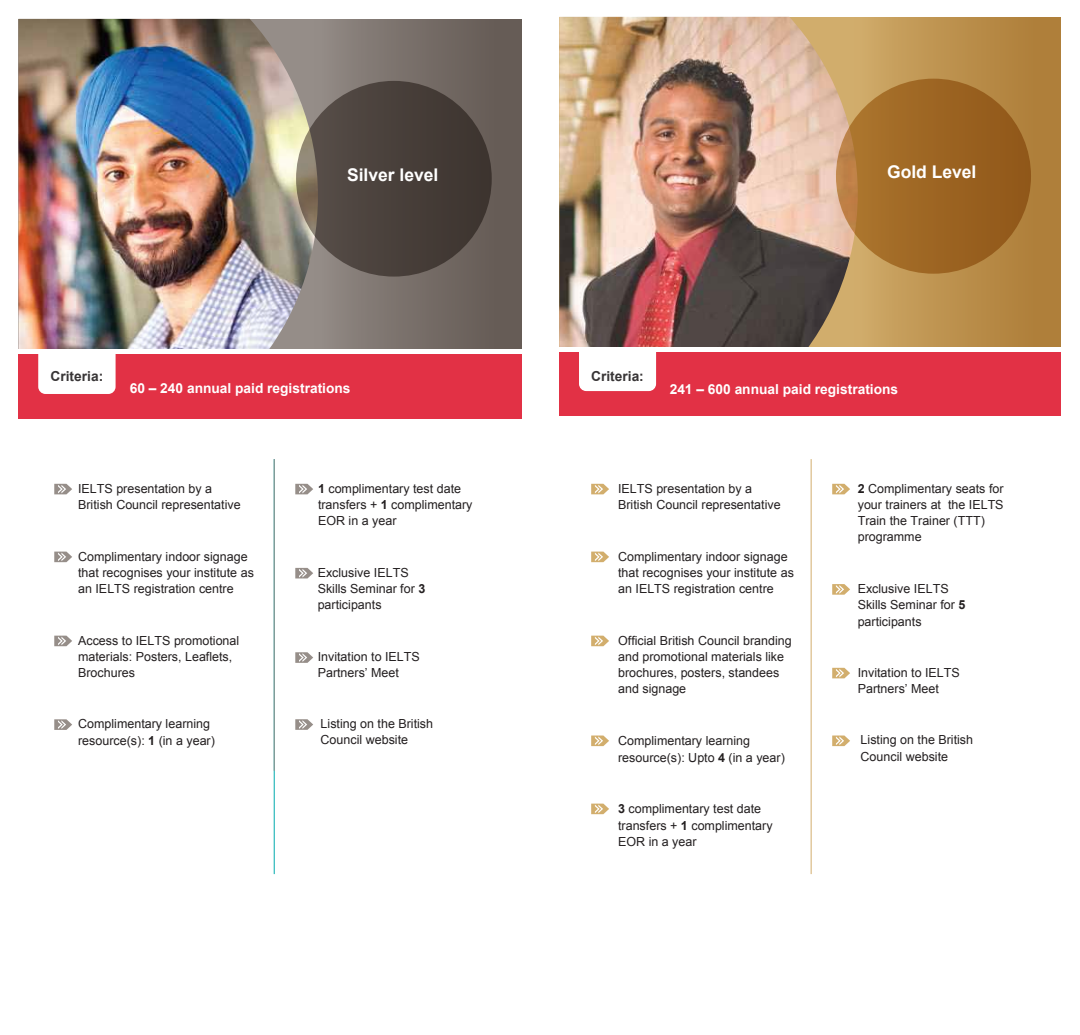
<style>
.page{position:relative;width:1080px;height:1035px;background:#fff}
.page>*{position:absolute;margin:0;border:0;box-sizing:border-box;transform-origin:0 0}
.t1{font:700 17.5px "Arial";color:#fff}
.t2{font:700 13.75px "Arial";color:#fff}
.t3{font:700 13.75px "Arial";color:#383536}
.t4{font:12.5px/16.2px "Arial";color:#231f20}
.s1{font-weight:700}
</style>
<div class="page">
<img style="left:559px;top:17px;width:502px;height:330px">
<svg style="left:836px;top:79px;width:195px;height:195px;background:#9e6624"></svg>
<div style="left:559px;top:351px;width:502px;height:64px;background:#e23145"></div>
<div style="left:579px;top:351px;width:77px;height:40px;background:#fff"></div>
<img style="left:18px;top:19px;width:504px;height:400px">
<div style="left:18px;top:354px;width:504px;height:64px;background:#e23145"></div>
<hr style="left:18px;top:350px;width:504px;height:4px;background:#fff">
<div style="left:38px;top:354px;width:78px;height:40px;background:#fff"></div>
<svg style="left:296px;top:81px;width:196px;height:196px;background:#4c433d"></svg>
<svg style="left:54px;top:484px;width:18px;height:10px"></svg>
<svg style="left:54px;top:552px;width:18px;height:10px"></svg>
<svg style="left:54px;top:636px;width:18px;height:10px"></svg>
<svg style="left:54px;top:719px;width:18px;height:11px"></svg>
<svg style="left:295px;top:484px;width:18px;height:10px"></svg>
<svg style="left:295px;top:568px;width:18px;height:10px"></svg>
<svg style="left:295px;top:652px;width:18px;height:11px"></svg>
<svg style="left:295px;top:719px;width:18px;height:11px"></svg>
<svg style="left:591px;top:484px;width:18px;height:10px"></svg>
<svg style="left:591px;top:552px;width:18px;height:10px"></svg>
<svg style="left:591px;top:636px;width:18px;height:10px"></svg>
<svg style="left:591px;top:736px;width:18px;height:10px"></svg>
<svg style="left:591px;top:804px;width:18px;height:10px"></svg>
<svg style="left:832px;top:484px;width:18px;height:10px"></svg>
<svg style="left:832px;top:584px;width:18px;height:11px"></svg>
<svg style="left:832px;top:668px;width:18px;height:10px"></svg>
<svg style="left:832px;top:736px;width:18px;height:10px"></svg>
<hr style="left:811px;top:459px;width:1px;height:415px;background:#d2ae6d">
<hr style="left:274px;top:459px;width:1px;height:312px;background:#968e89">
<h1 class="t1" style="left:347px;top:163px;width:93px">Silver level</h1>
<p class="t3" style="left:51px;top:367px;width:54px">Criteria:</p>
<p class="t2" style="left:130px;top:380px;width:222px">60 – 240 annual paid registrations</p>
<p class="t4" style="left:78px;top:480px;width:164px">IELTS presentation by a<br>British Council representative</p>
<p class="t4" style="left:78px;top:548px;width:177px">Complimentary indoor signage that recognises your institute as an IELTS registration centre</p>
<p class="t4" style="left:78px;top:632px;width:163px">Access to IELTS promotional materials: Posters, Leaflets,<br>Brochures</p>
<p class="t4" style="left:78px;top:716px;width:138px">Complimentary learning resource(s): <span class="s1">1</span> (in a year)</p>
<p class="t4" style="left:318px;top:480px;width:156px"><span class="s1">1</span> complimentary test date transfers + <span class="s1">1</span> complimentary<br>EOR in a year</p>
<p class="t4" style="left:318px;top:564px;width:109px">Exclusive IELTS<br>Skills Seminar for <span class="s1">3 </span>participants</p>
<p class="t4" style="left:318px;top:649px;width:104px">Invitation to IELTS<br>Partners’ Meet</p>
<p class="t4" style="left:321px;top:716px;width:114px">Listing on the British<br>Council website</p>
<h1 class="t1" style="left:887px;top:161px;width:91px">Gold Level</h1>
<p class="t3" style="left:591px;top:367px;width:54px">Criteria:</p>
<p class="t2" style="left:670px;top:380px;width:230px">241 – 600 annual paid registrations</p>
<p class="t4" style="left:618px;top:480px;width:164px">IELTS presentation by a<br>British Council representative</p>
<p class="t4" style="left:618px;top:548px;width:177px">Complimentary indoor signage that recognises your institute as an IELTS registration centre</p>
<p class="t4" style="left:618px;top:632px;width:175px">Official British Council branding and promotional materials like brochures, posters, standees and signage</p>
<p class="t4" style="left:618px;top:733px;width:168px">Complimentary learning resource(s): Upto <span class="s1">4</span> (in a year)</p>
<p class="t4" style="left:618px;top:801px;width:156px"><span class="s1">3</span> complimentary test date transfers + <span class="s1">1</span> complimentary<br>EOR in a year</p>
<p class="t4" style="left:858px;top:480px;width:147px"><span class="s1">2</span> Complimentary seats for your trainers at the IELTS<br>Train the Trainer (TTT) programme</p>
<p class="t4" style="left:858px;top:581px;width:109px">Exclusive IELTS<br>Skills Seminar for <span class="s1">5 </span>participants</p>
<p class="t4" style="left:858px;top:664px;width:104px">Invitation to IELTS<br>Partners’ Meet</p>
<p class="t4" style="left:861px;top:732px;width:114px">Listing on the British<br>Council website</p>
</div>
